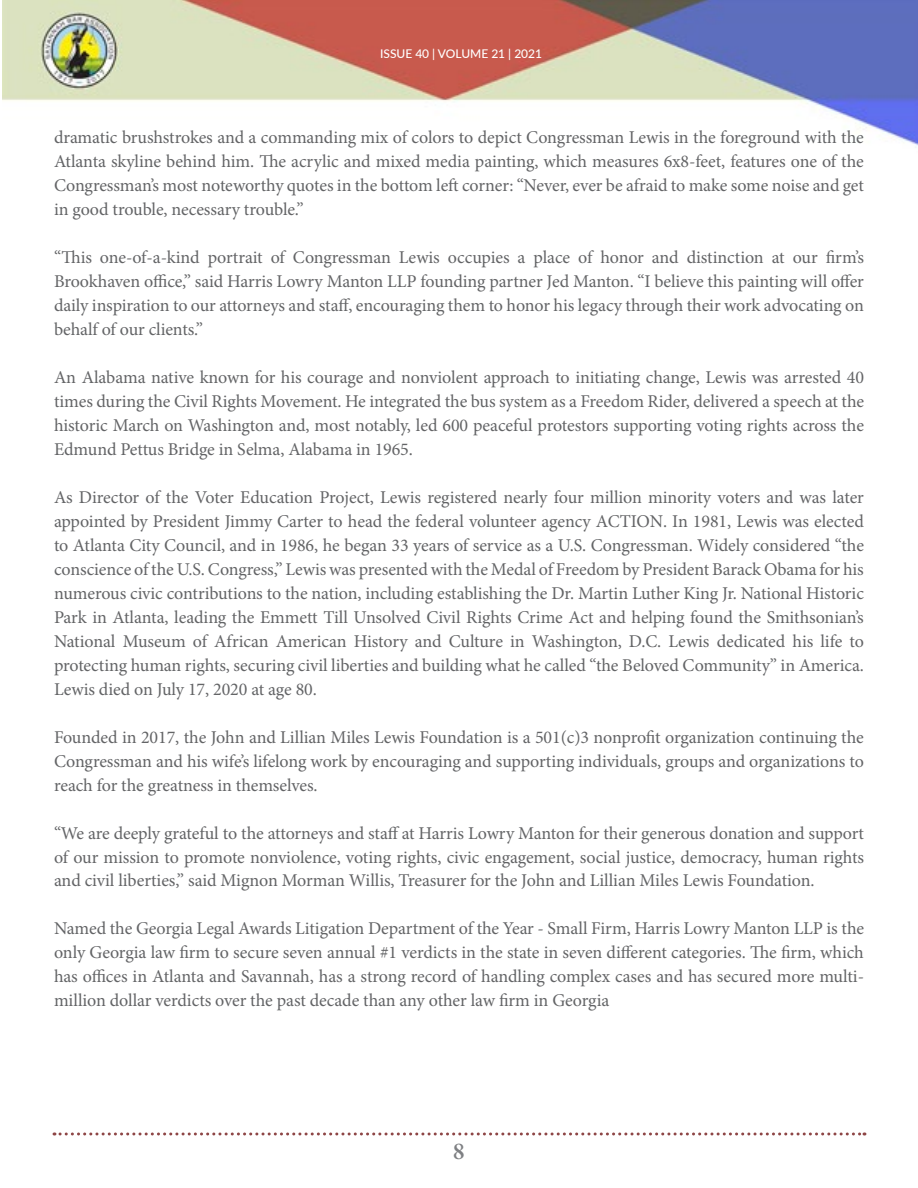
<style>
.page{position:relative;width:918px;height:1188px;background:#fff}
.page>*{position:absolute;margin:0;border:0;box-sizing:border-box;transform-origin:0 0}
.t1{font:600 24px "Garamond Premr Pro";color:#7e8083}
.t2{font:18px/24px "Minion Pro";letter-spacing:-.005em;color:#636466;text-align:justify}
.t3{font:500 12px "Lato";color:#fff}
</style>
<div class="page">
<img style="left:2px;top:0;width:916px;height:148px">
<svg style="left:54px;top:1132px;width:811px;height:4px"></svg>
<p class="t3" style="left:380px;top:45px;width:164px">ISSUE 40 | VOLUME 21 | 2021</p>
<p class="t2" style="left:54px;top:125px;width:812px">dramatic brushstrokes and a commanding mix of colors to depict Congressman Lewis in the foreground with the Atlanta skyline behind him. The acrylic and mixed media painting, which measures 6x8-feet, features one of the Congressman’s most noteworthy quotes in the bottom left corner: “Never, ever be afraid to make some noise and get in good trouble, necessary trouble.”</p>
<p class="t2" style="left:54px;top:245px;width:812px">“This one-of-a-kind portrait of Congressman Lewis occupies a place of honor and distinction at our firm’s Brookhaven office,” said Harris Lowry Manton LLP founding partner Jed Manton. “I believe this painting will offer daily inspiration to our attorneys and staff, encouraging them to honor his legacy through their work advocating on behalf of our clients.”</p>
<p class="t2" style="left:54px;top:365px;width:812px">An Alabama native known for his courage and nonviolent approach to initiating change, Lewis was arrested 40 times during the Civil Rights Movement. He integrated the bus system as a Freedom Rider, delivered a speech at the historic March on Washington and, most notably, led 600 peaceful protestors supporting voting rights across the Edmund Pettus Bridge in Selma, Alabama in 1965.</p>
<p class="t2" style="left:54px;top:485px;width:812px">As Director of the Voter Education Project, Lewis registered nearly four million minority voters and was later appointed by President Jimmy Carter to head the federal volunteer agency ACTION. In 1981, Lewis was elected to Atlanta City Council, and in 1986, he began 33 years of service as a U.S. Congressman. Widely considered “the conscience of the U.S. Congress,” Lewis was presented with the Medal of Freedom by President Barack Obama for his numerous civic contributions to the nation, including establishing the Dr. Martin Luther King Jr. National Historic Park in Atlanta, leading the Emmett Till Unsolved Civil Rights Crime Act and helping found the Smithsonian’s National Museum of African American History and Culture in Washington, D.C. Lewis dedicated his life to protecting human rights, securing civil liberties and building what he called “the Beloved Community” in America.<br>Lewis died on July 17, 2020 at age 80.</p>
<p class="t2" style="left:54px;top:725px;width:811px">Founded in 2017, the John and Lillian Miles Lewis Foundation is a 501(c)3 nonprofit organization continuing the Congressman and his wife’s lifelong work by encouraging and supporting individuals, groups and organizations to reach for the greatness in themselves.</p>
<p class="t2" style="left:54px;top:821px;width:812px">“We are deeply grateful to the attorneys and staff at Harris Lowry Manton for their generous donation and support of our mission to promote nonviolence, voting rights, civic engagement, social justice, democracy, human rights and civil liberties,” said Mignon Morman Willis, Treasurer for the John and Lillian Miles Lewis Foundation.</p>
<p class="t2" style="left:54px;top:917px;width:812px">Named the Georgia Legal Awards Litigation Department of the Year - Small Firm, Harris Lowry Manton LLP is the only Georgia law firm to secure seven annual #1 verdicts in the state in seven different categories. The firm, which has offices in Atlanta and Savannah, has a strong record of handling complex cases and has secured more multi&shy;million dollar verdicts over the past decade than any other law firm in Georgia</p>
<h1 class="t1" style="left:453px;top:1137px;width:13px">8</h1>
</div>
